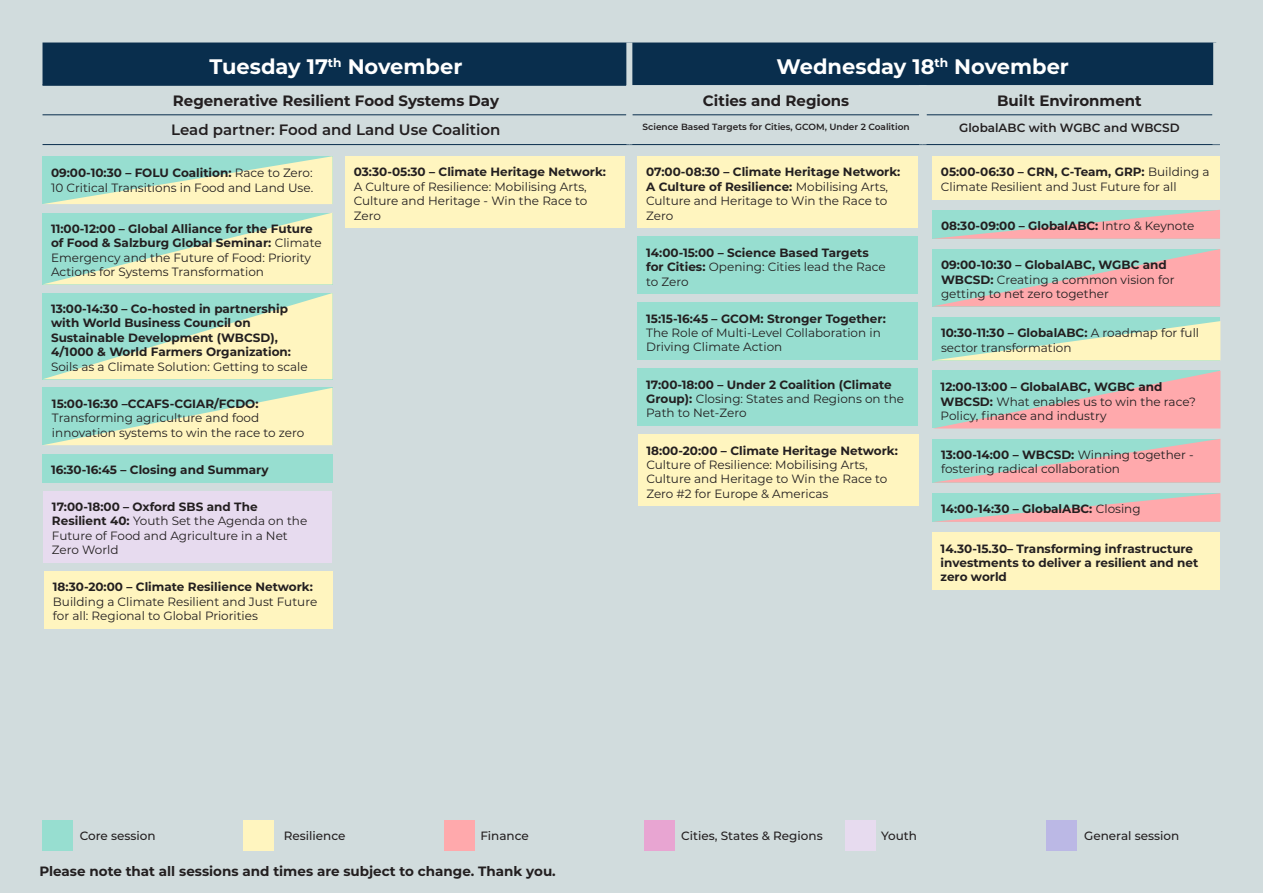
<style>
.page{position:relative;width:1263px;height:893px;background:#d1dcdd}
.page>*{position:absolute;margin:0;border:0;box-sizing:border-box;transform-origin:0 0}
.t1{font:700 21px "Montserrat";color:#fff}
.t2{font:700 15px "Montserrat";color:#231f20}
.t3{font:600 15px "Montserrat";color:#231f20}
.t4{font:700 13.5px "Montserrat";color:#231f20}
.t5{font:700 12.3px "Montserrat";color:#fff}
.t6{font:12px/14.4px "Montserrat";color:#231f20}
.t7{font:700 12px/14.4px "Montserrat";color:#231f20}
.t8{font:500 12px "Montserrat";color:#231f20}
.t9{font:600 12px "Montserrat";color:#231f20}
.t10{font:600 9px "Montserrat";color:#231f20}
.s1{font-weight:700}
.s2{font-weight:400}
</style>
<div class="page">
<div style="left:43px;top:43px;width:1170px;height:42px;background:#092e4d"></div>
<hr style="left:43px;top:84px;width:583px;height:2px;background:#092e4d">
<hr style="left:43px;top:115px;width:583px;height:1px;background:#092e4d">
<hr style="left:632px;top:115px;width:287px;height:1px;background:#092e4d">
<hr style="left:926px;top:115px;width:286px;height:1px;background:#092e4d">
<hr style="left:43px;top:144px;width:586px;height:1px;background:#092e4d">
<hr style="left:629px;top:144px;width:294px;height:1px;background:#092e4d">
<hr style="left:923px;top:144px;width:297px;height:1px;background:#092e4d">
<div style="left:626px;top:43px;width:6px;height:42px;background:#d1dcdd"></div>
<div style="left:932px;top:317px;width:288px;height:43px;background:#97ded0"></div>
<div style="left:932px;top:156px;width:288px;height:43px;background:#fff5bf"></div>
<div style="left:638px;top:237px;width:280px;height:57px;background:#97ded0"></div>
<div style="left:638px;top:303px;width:280px;height:57px;background:#97ded0"></div>
<div style="left:638px;top:368px;width:280px;height:58px;background:#97ded0"></div>
<div style="left:43px;top:491px;width:289px;height:72px;background:#e7dbef"></div>
<div style="left:345px;top:156px;width:280px;height:72px;background:#fff5bf"></div>
<div style="left:638px;top:156px;width:280px;height:72px;background:#fff5bf"></div>
<div style="left:638px;top:434px;width:280px;height:72px;background:#fff5bf"></div>
<div style="left:44px;top:571px;width:289px;height:58px;background:#fff5bf"></div>
<div style="left:43px;top:820px;width:30px;height:30px;background:#97ded0"></div>
<div style="left:243px;top:820px;width:31px;height:30px;background:#fff5bf"></div>
<div style="left:444px;top:820px;width:31px;height:30px;background:#ffa9ac"></div>
<div style="left:645px;top:820px;width:30px;height:30px;background:#e8a5d2"></div>
<div style="left:845px;top:820px;width:31px;height:30px;background:#e7dbef"></div>
<div style="left:1046px;top:820px;width:31px;height:30px;background:#bbb8e5"></div>
<div style="left:932px;top:532px;width:288px;height:58px;background:#fff5bf"></div>
<div style="left:43px;top:454px;width:290px;height:28px;background:#97ded0"></div>
<svg style="left:43px;top:156px;width:290px;height:48px;background:#cae9c7"></svg>
<svg style="left:43px;top:213px;width:290px;height:71px;background:#cae9c7"></svg>
<svg style="left:43px;top:293px;width:290px;height:86px;background:#cae9c7"></svg>
<svg style="left:43px;top:388px;width:290px;height:57px;background:#cae9c7"></svg>
<svg style="left:932px;top:210px;width:288px;height:29px;background:#cac3be"></svg>
<svg style="left:932px;top:249px;width:288px;height:57px;background:#c9c4be"></svg>
<svg style="left:937px;top:321px;width:283px;height:39px"></svg>
<svg style="left:932px;top:371px;width:288px;height:57px;background:#cac3be"></svg>
<svg style="left:932px;top:439px;width:288px;height:44px;background:#cac3be"></svg>
<svg style="left:932px;top:493px;width:288px;height:29px;background:#c9c3be"></svg>
<p class="t5" style="left:328px;top:54px;width:15px">th</p>
<p class="t1" style="left:209px;top:51px;width:120px">Tuesday 17</p>
<p class="t1" style="left:348px;top:51px;width:116px">November</p>
<p class="t5" style="left:934px;top:54px;width:15px">th</p>
<p class="t1" style="left:776px;top:51px;width:159px">Wednesday 18</p>
<p class="t1" style="left:954px;top:51px;width:116px">November</p>
<p class="t2" style="left:173px;top:89px;width:328px">Regenerative Resilient Food Systems Day</p>
<p class="t2" style="left:703px;top:89px;width:148px">Cities and Regions</p>
<p class="t2" style="left:997px;top:89px;width:146px">Built Environment</p>
<p class="t3" style="left:171px;top:119px;width:331px">Lead partner: Food and Land Use Coalition</p>
<p class="t10" style="left:642px;top:120px;width:269px">Science Based Targets for Cities, GCOM, Under 2 Coalition</p>
<p class="t9" style="left:959px;top:120px;width:222px">GlobalABC with WGBC and WBCSD</p>
<p class="t6" style="left:51px;top:166px;width:264px"><span class="s1">09:00-10:30 – FOLU Coalition:</span> Race to Zero:<br>10 Critical Transitions in Food and Land Use.</p>
<p class="t6" style="left:51px;top:221px;width:272px"><span class="s1">11:00-12:00 – Global Alliance for the Future of Food &amp; Salzburg Global Seminar:</span> Climate Emergency and the Future of Food: Priority Actions for Systems Transformation</p>
<p class="t7" style="left:51px;top:301px;width:258px">13:00-14:30 – Co-hosted in partnership with World Business Council on Sustainable Development (WBCSD ,( 4/1000 &amp; World Farmers Organization:<br><span class="s2">Soils as a Climate Solution: Getting to scale</span></p>
<p class="t6" style="left:52px;top:396px;width:254px"><span class="s1">15:00-16:30 –CCAFS-CGIAR/FCDO:<br></span>Transforming agriculture and food innovation systems to win the race to zero</p>
<p class="t7" style="left:51px;top:462px;width:219px">16:30-16:45 – Closing and Summary</p>
<p class="t6" style="left:52px;top:499px;width:257px"><span class="s1">17:00-18:00 – Oxford SBS and The<br>Resilient 40:</span> Youth Set the Agenda on the<br>Future of Food and Agriculture in a Net<br>Zero World</p>
<p class="t6" style="left:53px;top:579px;width:266px"><span class="s1">18:30-20:00 – Climate Resilience Network:<br></span>Building a Climate Resilient and Just Future for all: Regional to Global Priorities</p>
<p class="t6" style="left:354px;top:165px;width:254px"><span class="s1">03:30-05:30 – Climate Heritage Network:<br></span>A Culture of Resilience: Mobilising Arts,<br>Culture and Heritage - Win the Race to<br>Zero</p>
<p class="t7" style="left:646px;top:164px;width:256px">07:00-08:30 – Climate Heritage Network:<br>A Culture of Resilience: <span class="s2">Mobilising Arts,<br>Culture and Heritage to Win the Race to<br>Zero</span></p>
<p class="t7" style="left:646px;top:245px;width:241px">14:00-15:00 – Science Based Targets for Cities: <span class="s2">Opening: Cities lead the Race to Zero</span></p>
<p class="t6" style="left:646px;top:311px;width:241px"><span class="s1">15:15-16:45 – GCOM: Stronger Together:<br></span>The Role of Multi-Level Collaboration in<br>Driving Climate Action</p>
<p class="t6" style="left:646px;top:377px;width:259px"><span class="s1">17:00-18:00 – Under 2 Coalition (Climate<br>Group :)</span> Closing: States and Regions on the<br>Path to Net-Zero</p>
<p class="t6" style="left:646px;top:443px;width:253px"><span class="s1">18:00-20:00 – Climate Heritage Network:<br></span>Culture of Resilience: Mobilising Arts, Culture and Heritage to Win the Race to Zero #2 for Europe &amp; Americas</p>
<p class="t6" style="left:941px;top:165px;width:270px"><span class="s1">05:00-06:30 – CRN C, -Team, GRP:</span> Building a<br>Climate Resilient and Just Future for all</p>
<p class="t7" style="left:941px;top:218px;width:255px">08:30-09:00 – GlobalABC: <span class="s2">Intro &amp; Keynote</span></p>
<p class="t6" style="left:941px;top:257px;width:235px"><span class="s1">09:00-10:30 – GlobalABC, WGBC and<br>WBCSD:</span> Creating a common vision for getting to net zero together</p>
<p class="t6" style="left:941px;top:325px;width:260px"><span class="s1">10:30-11:30 – GlobalABC</span> A<span class="s1">:</span> roadmap for full sector transformation</p>
<p class="t6" style="left:941px;top:379px;width:257px"><span class="s1">12:00-13:00 – GlobalABC, WGBC and<br>WBCSD:</span> What enables us to win the race?<br>Policy, finance and industry</p>
<p class="t6" style="left:941px;top:447px;width:254px"><span class="s1">13:00-14:00 – WBCSD:</span> Winning together - fostering radical collaboration</p>
<p class="t7" style="left:941px;top:501px;width:201px">14:00-14:30 – GlobalABC: <span class="s2">Closing</span></p>
<p class="t7" style="left:941px;top:540px;width:259px">14.30-15.30– Transforming infrastructure investments to deliver a resilient and net zero world</p>
<p class="t8" style="left:80px;top:827px;width:77px">Core session</p>
<p class="t8" style="left:284px;top:827px;width:63px">Resilience</p>
<p class="t8" style="left:480px;top:827px;width:50px">Finance</p>
<p class="t8" style="left:681px;top:827px;width:143px">Cities, States &amp; Regions</p>
<p class="t8" style="left:881px;top:827px;width:37px">Youth</p>
<p class="t8" style="left:1084px;top:827px;width:97px">General session</p>
<p class="t4" style="left:39px;top:862px;width:518px">Please note that all sessions and times are subject to change. Thank you.</p>
</div>
